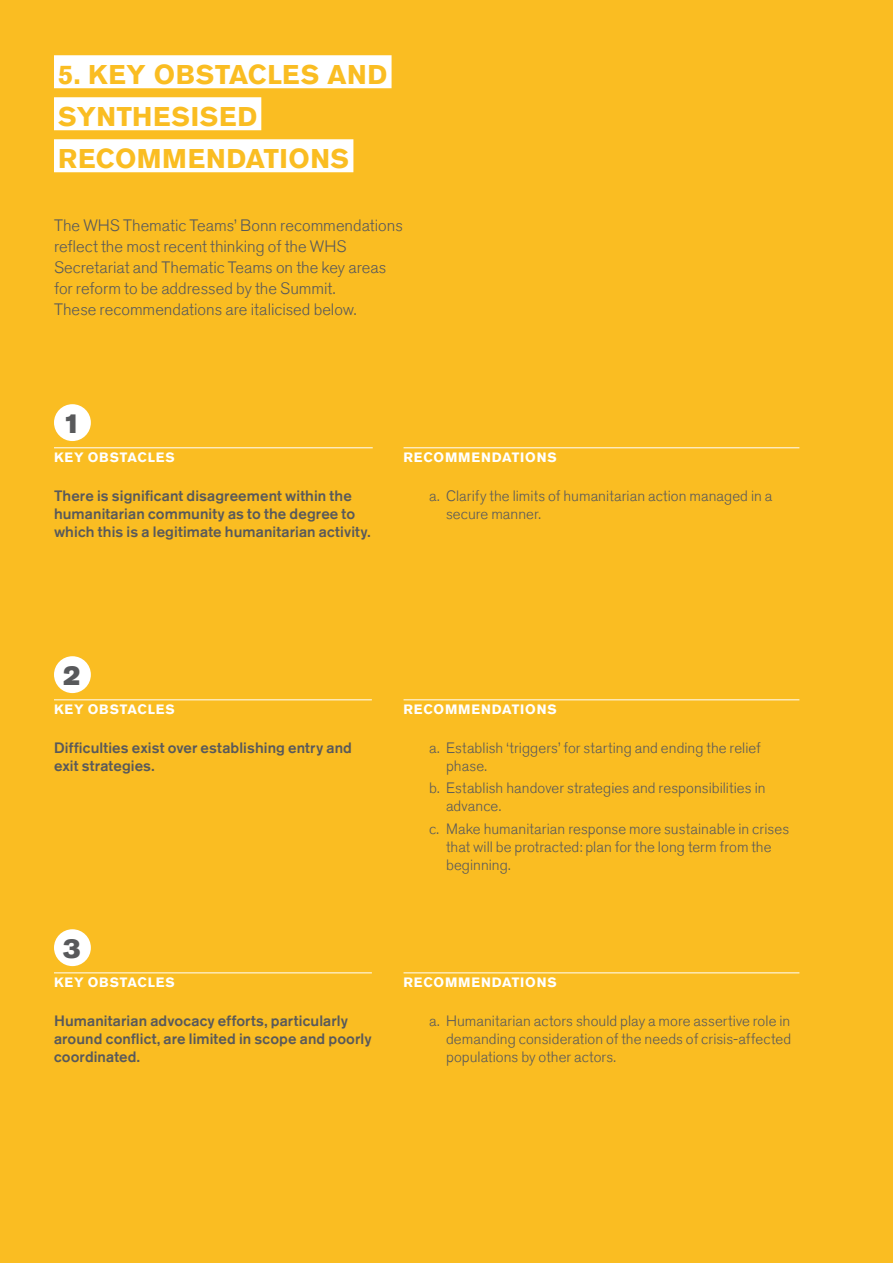
<style>
.page{position:relative;width:893px;height:1263px;background:#fabd22}
.page>*{position:absolute;margin:0;border:0;box-sizing:border-box;transform-origin:0 0}
.t1{font:700 27px/42px "Akzidenz Grotesk Std";letter-spacing:.02em;color:#fabd22}
.t2{font:27px "Akzidenz Grotesk Std Super";color:#58595b}
.t3{font:300 16.5px/21px "Akzidenz Grotesk Std";color:#58595b}
.t4{font:300 15px/18px "Akzidenz Grotesk Std";letter-spacing:.005em;color:#58595b}
.t5{font:500 15px/18px "Akzidenz Grotesk Std";letter-spacing:.01em;color:#58595b}
.t6{font:700 13.5px "Akzidenz Grotesk Std";color:#fff}
</style>
<div class="page">
<hr style="left:54px;top:447px;width:319px;height:1px;background:#fff">
<div style="left:54px;top:404px;width:37px;height:37px;background:#fff;border-radius:50%"></div>
<hr style="left:404px;top:447px;width:395px;height:1px;background:#fff">
<hr style="left:54px;top:699px;width:318px;height:1px;background:#fff">
<div style="left:54px;top:656px;width:37px;height:37px;background:#fff;border-radius:50%"></div>
<hr style="left:404px;top:699px;width:395px;height:1px;background:#fff">
<hr style="left:54px;top:972px;width:318px;height:1px;background:#fff">
<div style="left:54px;top:929px;width:37px;height:37px;background:#fff;border-radius:50%"></div>
<hr style="left:404px;top:972px;width:395px;height:1px;background:#fff">
<div style="left:54px;top:55px;width:338px;height:33px;background:#fff"></div>
<div style="left:54px;top:97px;width:207px;height:33px;background:#fff"></div>
<div style="left:54px;top:139px;width:299px;height:33px;background:#fff"></div>
<h1 class="t1" style="left:58px;top:54px;width:331px">5. KEY OBSTACLES AND<br>SYNTHESISED<br>RECOMMENDATIONS</h1>
<p class="t3" style="left:54px;top:215px;width:350px">The WHS Thematic Teams’ Bonn recommendations reflect the most recent thinking of the WHS Secretariat and Thematic Teams on the key areas for reform to be addressed by the Summit.<br>These recommendations are italicised below.</p>
<h1 class="t2" style="left:63px;top:408px;width:19px">1</h1>
<p class="t6" style="left:54px;top:449px;width:11px">KEY</p>
<p class="t6" style="left:88px;top:449px;width:33px">OBSTACLES</p>
<p class="t5" style="left:54px;top:486px;width:318px">There is significant disagreement within the humanitarian community as to the degree to which this is a legitimate humanitarian activity.</p>
<p class="t6" style="left:404px;top:449px;width:12px">RECOMMENDATIONS</p>
<p class="t4" style="left:446px;top:487px;width:328px;text-indent:-17px">a. Clarify the limits of humanitarian action managed in a secure manner.</p>
<h1 class="t2" style="left:63px;top:660px;width:19px">2</h1>
<p class="t6" style="left:54px;top:701px;width:11px">KEY</p>
<p class="t6" style="left:88px;top:701px;width:33px">OBSTACLES</p>
<p class="t5" style="left:54px;top:738px;width:299px">Difficulties exist over establishing entry and exit strategies.</p>
<h1 class="t2" style="left:63px;top:933px;width:19px">3</h1>
<p class="t6" style="left:54px;top:974px;width:11px">KEY</p>
<p class="t6" style="left:88px;top:974px;width:33px">OBSTACLES</p>
<p class="t5" style="left:54px;top:1011px;width:319px">Humanitarian advocacy efforts, particularly around conflict, are limited in scope and poorly coordinated.</p>
<p class="t6" style="left:404px;top:701px;width:12px">RECOMMENDATIONS</p>
<p class="t4" style="left:446px;top:739px;width:316px;text-indent:-17px">a. Establish ‘triggers’ for starting and ending the relief phase.</p>
<p class="t4" style="left:446px;top:779px;width:321px;text-indent:-17px">b. Establish handover strategies and responsibilities in advance.</p>
<p class="t4" style="left:446px;top:820px;width:345px;text-indent:-17px">c. Make humanitarian response more sustainable in crises that will be protracted: plan for the long term from the beginning.</p>
<p class="t6" style="left:404px;top:974px;width:12px">RECOMMENDATIONS</p>
<p class="t4" style="left:446px;top:1012px;width:347px;text-align:justify;text-indent:-17px">a. Humanitarian actors should play a more assertive role in demanding consideration of the needs of crisis-affected populations by other actors.</p>
</div>
